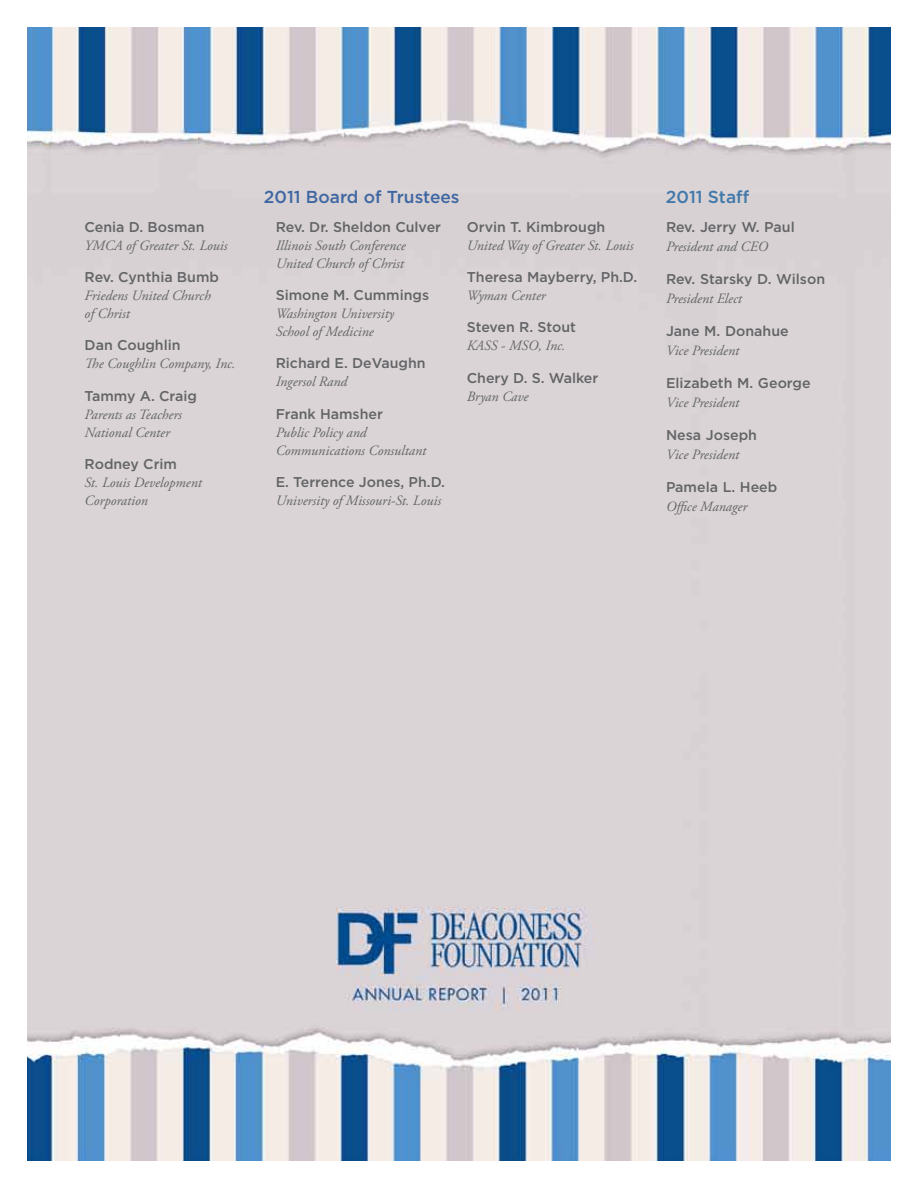
<style>
.page{position:relative;width:918px;height:1188px;background:#fff}
.page>*{position:absolute;margin:0;border:0;box-sizing:border-box;transform-origin:0 0}
.t1{font:500 17.4px "Gotham";color:#3f67a2}
.t2{font:500 17.4px "Gotham";color:#4078aa}
.t3{font:italic 14.1px/18px "Adobe Garamond Pro";color:#636466}
.t4{font:500 14.1px "Gotham";color:#636466}
</style>
<div class="page">
<img style="left:27px;top:27px;width:864px;height:1134px">
<p class="t4" style="left:85px;top:219px;width:122px">Cenia D. Bosman</p>
<p class="t3" style="left:85px;top:237px;width:144px">YMCA of Greater St. Louis</p>
<p class="t4" style="left:85px;top:269px;width:136px">Rev. Cynthia Bumb</p>
<p class="t3" style="left:85px;top:287px;width:128px">Friedens United Church of Christ</p>
<p class="t4" style="left:85px;top:337px;width:98px">Dan Coughlin</p>
<p class="t3" style="left:85px;top:355px;width:152px">The Coughlin Company, Inc.</p>
<p class="t4" style="left:85px;top:388px;width:114px">Tammy A. Craig</p>
<p class="t3" style="left:85px;top:405px;width:99px">Parents as Teachers<br>National Center</p>
<p class="t4" style="left:85px;top:456px;width:94px">Rodney Crim</p>
<p class="t3" style="left:85px;top:474px;width:119px">St. Louis Development<br>Corporation</p>
<p class="t1" style="left:264px;top:187px;width:197px">2011 Board of Trustees</p>
<p class="t2" style="left:666px;top:187px;width:85px">2011 Staff</p>
<p class="t4" style="left:666px;top:219px;width:130px">Rev. Jerry W. Paul</p>
<p class="t3" style="left:666px;top:238px;width:104px">President and CEO</p>
<p class="t4" style="left:666px;top:271px;width:161px">Rev. Starsky D. Wilson</p>
<p class="t3" style="left:666px;top:290px;width:77px">President Elect</p>
<p class="t4" style="left:666px;top:323px;width:124px">Jane M. Donahue</p>
<p class="t3" style="left:666px;top:342px;width:75px">Vice President</p>
<p class="t4" style="left:666px;top:375px;width:146px">Elizabeth M. George</p>
<p class="t3" style="left:666px;top:394px;width:75px">Vice President</p>
<p class="t4" style="left:666px;top:427px;width:93px">Nesa Joseph</p>
<p class="t3" style="left:666px;top:446px;width:75px">Vice President</p>
<p class="t4" style="left:666px;top:479px;width:113px">Pamela L. Heeb</p>
<p class="t3" style="left:666px;top:498px;width:83px">Office Manager</p>
<p class="t4" style="left:276px;top:219px;width:167px">Rev. Dr. Sheldon Culver</p>
<p class="t3" style="left:276px;top:237px;width:132px">Illinois South Conference<br>United Church of Christ</p>
<p class="t4" style="left:276px;top:287px;width:155px">Simone M. Cummings</p>
<p class="t3" style="left:276px;top:305px;width:120px">Washington University<br>School of Medicine</p>
<p class="t4" style="left:276px;top:355px;width:151px">Richard E. DeVaughn</p>
<p class="t3" style="left:276px;top:373px;width:73px">Ingersol Rand</p>
<p class="t4" style="left:276px;top:406px;width:109px">Frank Hamsher</p>
<p class="t3" style="left:276px;top:423px;width:152px">Public Policy and<br>Communications Consultant</p>
<p class="t4" style="left:276px;top:474px;width:171px">E. Terrence Jones, Ph.D.</p>
<p class="t3" style="left:276px;top:492px;width:167px">University of Missouri-St. Louis</p>
<p class="t4" style="left:467px;top:219px;width:140px">Orvin T. Kimbrough</p>
<p class="t3" style="left:467px;top:237px;width:168px">United Way of Greater St. Louis</p>
<p class="t4" style="left:467px;top:269px;width:172px">Theresa Mayberry, Ph.D.</p>
<p class="t3" style="left:467px;top:287px;width:80px">Wyman Center</p>
<p class="t4" style="left:467px;top:319px;width:111px">Steven R. Stout</p>
<p class="t3" style="left:467px;top:337px;width:100px">KASS - MSO, Inc.</p>
<p class="t4" style="left:467px;top:370px;width:133px">Chery D. S. Walker</p>
<p class="t3" style="left:467px;top:388px;width:63px">Bryan Cave</p>
</div>
